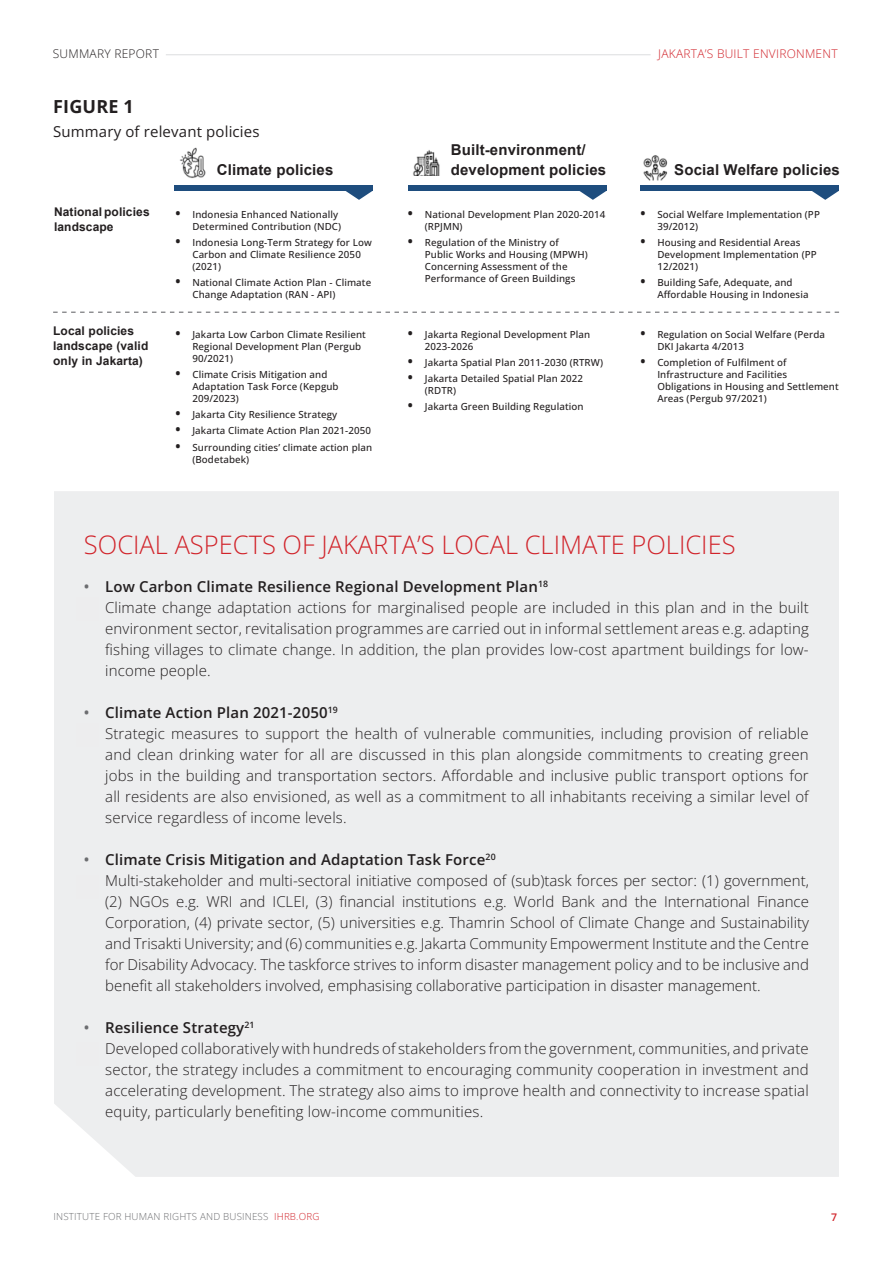
<style>
.page{position:relative;width:893px;height:1263px;background:#fff}
.page>*{position:absolute;margin:0;border:0;box-sizing:border-box;transform-origin:0 0}
.Subheading{font:300 25.5px "Open Sans";color:#d1232a}
.Body_copy{font:700 18px "Open Sans";letter-spacing:.01em;color:#231f20}
.t1{font:300 15px/21px "Open Sans";letter-spacing:.01em;color:#231f20;text-align:justify}
.t2{font:600 15px "Open Sans";letter-spacing:.01em;color:#231f20}
.Body_copy-2{font:700 15px/19.5px "Arial";letter-spacing:.01em;color:#231f20}
.Body_copy-3{font:15px "Open Sans";letter-spacing:.01em;color:#231f20}
.Body_copy-4{font:700 12px/15px "Arial";letter-spacing:.01em;color:#231f20}
.t3{font:300 12px "Open Sans";letter-spacing:.02em;color:#d1232a}
.t4{font:300 12px "Open Sans";letter-spacing:.02em;color:#231f20}
.t5{font:600 10.5px "Open Sans";color:#d1232a}
.Body_copy-5{font:500 9.75px/12px "Open Sans";letter-spacing:.01em;color:#231f20}
.t6{font:300 9.75px "Open Sans";letter-spacing:.02em;color:#6c6d70}
.s1{font-weight:700;font-size:13.5px}
.s2{color:#6c6d70}
.s3{font-weight:600;color:#6c6d70}
.s4{color:#d1232a}
</style>
<div class="page">
<hr style="left:166px;top:54px;width:485px;height:1px;background:#dcdddf">
<img style="left:180px;top:147px;width:26px;height:31px">
<img style="left:643px;top:155px;width:25px;height:25px">
<img style="left:413px;top:150px;width:27px;height:26px">
<div style="left:54px;top:491px;width:785px;height:686px;background:#edeeef"></div>
<div style="left:77px;top:597px;width:22px;height:24px;background:#ededee"></div>
<div style="left:77px;top:723px;width:22px;height:23px;background:#ededee"></div>
<div style="left:77px;top:875px;width:22px;height:24px;background:#ededee"></div>
<div style="left:77px;top:1042px;width:22px;height:24px;background:#ededee"></div>
<svg style="left:53px;top:312px;width:786px;height:1px"></svg>
<div style="left:174px;top:185px;width:199px;height:6px;background:#1e4d7e"></div>
<svg style="left:346px;top:191px;width:26px;height:9px"></svg>
<div style="left:408px;top:185px;width:199px;height:6px;background:#1e4d7e"></div>
<svg style="left:579px;top:191px;width:27px;height:9px"></svg>
<div style="left:641px;top:185px;width:198px;height:6px;background:#1e4d7e"></div>
<svg style="left:812px;top:191px;width:27px;height:9px"></svg>
<p class="t4" style="left:53px;top:45px;width:108px">SUMMARY REPORT</p>
<p class="t3" style="left:658px;top:46px;width:181px">JAKARTA’S BUILT ENVIRONMENT</p>
<p class="Body_copy" style="left:53px;top:94px;width:82px">FIGURE 1</p>
<p class="Body_copy-3" style="left:53px;top:121px;width:208px">Summary of relevant policies</p>
<p class="Body_copy-2" style="left:217px;top:160px;width:118px">Climate policies</p>
<p class="Body_copy-4" style="left:54px;top:205px;width:97px">National policies landscape</p>
<p class="Body_copy-5" style="left:192px;top:208px;width:150px;text-indent:-17px"><span class="s1">•</span> Indonesia Enhanced Nationally<br>Determined Contribution (NDC)</p>
<p class="Body_copy-5" style="left:192px;top:236px;width:181px;text-indent:-17px"><span class="s1">•</span> Indonesia Long-Term Strategy for Low<br>Carbon and Climate Resilience 2050 (2021)</p>
<p class="Body_copy-5" style="left:192px;top:276px;width:180px;text-indent:-17px"><span class="s1">•</span> National Climate Action Plan - Climate<br>Change Adaptation (RAN - API)</p>
<p class="Body_copy-4" style="left:53px;top:324px;width:97px">Local policies landscape (valid only in Jakarta)</p>
<p class="Body_copy-5" style="left:192px;top:328px;width:175px;text-indent:-17px"><span class="s1">•</span> Jakarta Low Carbon Climate Resilient<br>Regional Development Plan (Pergub<br>90/2021)</p>
<p class="Body_copy-5" style="left:192px;top:368px;width:148px;text-indent:-17px"><span class="s1">•</span> Climate Crisis Mitigation and<br>Adaptation Task Force (Kepgub<br>209/2023)</p>
<p class="Body_copy-5" style="left:175px;top:408px;width:163px"><span class="s1">•</span> Jakarta City Resilience Strategy</p>
<p class="Body_copy-5" style="left:175px;top:425px;width:197px"><span class="s1">•</span> Jakarta Climate Action Plan 2021-2050</p>
<p class="Body_copy-5" style="left:192px;top:441px;width:181px;text-indent:-17px"><span class="s1">•</span> Surrounding cities’ climate action plan (Bodetabek)</p>
<p class="Body_copy-2" style="left:451px;top:141px;width:157px">Built-environment/ development policies</p>
<p class="Body_copy-5" style="left:425px;top:208px;width:182px;text-indent:-17px"><span class="s1">•</span> National Development Plan 2020-2014 (RPJMN)</p>
<p class="Body_copy-5" style="left:425px;top:236px;width:164px;text-indent:-17px"><span class="s1">•</span> Regulation of the Ministry of<br>Public Works and Housing (MPWH)<br>Concerning Assessment of the<br>Performance of Green Buildings</p>
<p class="Body_copy-5" style="left:425px;top:328px;width:167px;text-indent:-17px"><span class="s1">•</span> Jakarta Regional Development Plan<br>2023-2026</p>
<p class="Body_copy-5" style="left:408px;top:356px;width:197px"><span class="s1">•</span> Jakarta Spatial Plan 2011-2030 (RTRW)</p>
<p class="Body_copy-5" style="left:425px;top:372px;width:160px;text-indent:-17px"><span class="s1">•</span> Jakarta Detailed Spatial Plan 2022 (RDTR)</p>
<p class="Body_copy-5" style="left:408px;top:401px;width:177px"><span class="s1">•</span> Jakarta Green Building Regulation</p>
<p class="Body_copy-2" style="left:674px;top:160px;width:167px">Social Welfare policies</p>
<p class="Body_copy-5" style="left:657px;top:208px;width:164px;text-indent:-17px"><span class="s1">•</span> Social Welfare Implementation (PP<br>39/2012)</p>
<p class="Body_copy-5" style="left:657px;top:236px;width:161px;text-indent:-17px"><span class="s1">•</span> Housing and Residential Areas<br>Development Implementation (PP<br>12/2021)</p>
<p class="Body_copy-5" style="left:657px;top:276px;width:153px;text-indent:-17px"><span class="s1">•</span> Building Safe, Adequate, and<br>Affordable Housing in Indonesia</p>
<p class="Body_copy-5" style="left:657px;top:328px;width:169px;text-indent:-17px"><span class="s1">•</span> Regulation on Social Welfare (Perda<br>DKI Jakarta 4/2013</p>
<p class="Body_copy-5" style="left:657px;top:356px;width:183px;text-indent:-17px"><span class="s1">•</span> Completion of Fulfilment of<br>Infrastructure and Facilities<br>Obligations in Housing and Settlement<br>Areas (Pergub 97/2021)</p>
<p class="Subheading" style="left:84px;top:527px;width:653px">SOCIAL ASPECTS OF JAKARTA’S LOCAL CLIMATE POLICIES</p>
<p class="t2" style="left:84px;top:576px;width:466px"><span class="s2">•</span> Low Carbon Climate Resilience Regional Development Plan<sup>18</sup></p>
<p class="t1" style="left:105px;top:596px;width:705px;text-indent:-21px"><span class="s3">•</span> Climate change adaptation actions for marginalised people are included in this plan and in the built environment sector, revitalisation programmes are carried out in informal settlement areas e.g. adapting fishing villages to climate change. In addition, the plan provides low-cost apartment buildings for low&shy;income people.</p>
<p class="t2" style="left:84px;top:702px;width:255px"><span class="s2">•</span> Climate Action Plan 2021-2050<sup>19</sup></p>
<p class="t1" style="left:105px;top:722px;width:705px;text-indent:-21px"><span class="s3">•</span> Strategic measures to support the health of vulnerable communities, including provision of reliable and clean drinking water for all are discussed in this plan alongside commitments to creating green jobs in the building and transportation sectors. Affordable and inclusive public transport options for all residents are also envisioned, as well as a commitment to all inhabitants receiving a similar level of service regardless of income levels.</p>
<p class="t2" style="left:84px;top:849px;width:413px"><span class="s2">•</span> Climate Crisis Mitigation and Adaptation Task Force<sup>20</sup></p>
<p class="t1" style="left:105px;top:870px;width:705px;text-indent:-21px"><span class="s3">•</span> Multi-stakeholder and multi-sectoral initiative composed of (sub)task forces per sector: (1) government, (2) NGOs e.g. WRI and ICLEI, (3) financial institutions e.g. World Bank and the International Finance Corporation, (4) private sector, (5) universities e.g. Thamrin School of Climate Change and Sustainability and Trisakti University; and (6) communities e.g. Jakarta Community Empowerment Institute and the Centre for Disability Advocacy. The taskforce strives to inform disaster management policy and to be inclusive and benefit all stakeholders involved, emphasising collaborative participation in disaster management.</p>
<p class="t2" style="left:84px;top:1017px;width:172px"><span class="s2">•</span> Resilience Strategy<sup>21</sup></p>
<p class="t1" style="left:105px;top:1038px;width:705px;text-indent:-21px"><span class="s3">•</span> Developed collaboratively with hundreds of stakeholders from the government, communities, and private sector, the strategy includes a commitment to encouraging community cooperation in investment and accelerating development. The strategy also aims to improve health and connectivity to increase spatial equity, particularly benefiting low-income communities.</p>
<p class="t6" style="left:54px;top:1210px;width:267px">INSTITUTE FOR HUMAN RIGHTS AND BUSINESS <span class="s4">IHRB.ORG</span></p>
<p class="t5" style="left:831px;top:1210px;width:8px">7</p>
</div>
